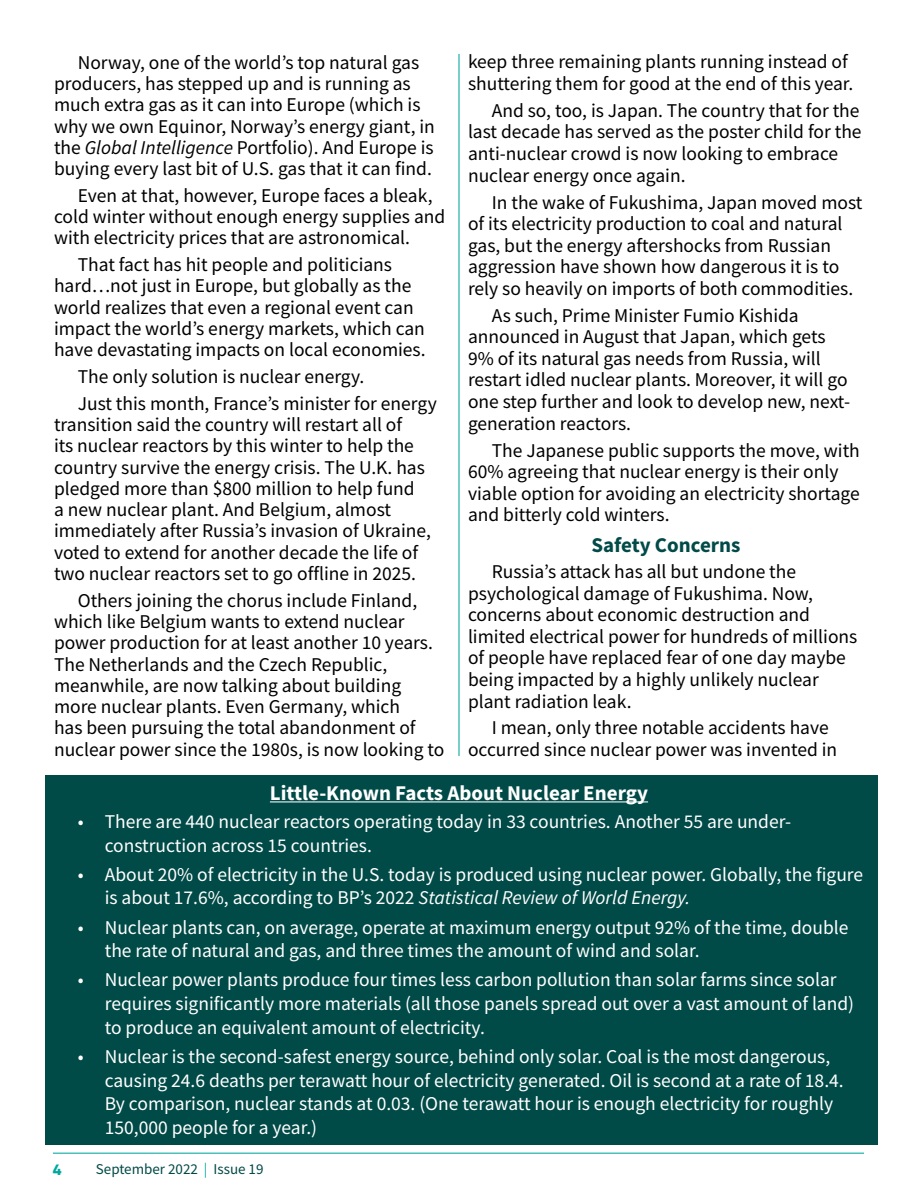
<style>
.page{position:relative;width:918px;height:1188px;background:#fff}
.page>*{position:absolute;margin:0;border:0;box-sizing:border-box;transform-origin:0 0}
.t1{font:700 21px "Source Sans Pro";color:#fff}
.t2{font:700 21px "Source Sans Pro";color:#004a47}
.t3{font:19.5px/21.3px "Source Sans Pro";color:#000}
.t4{font:19.5px/23.7px "Source Sans Pro";color:#fff}
.t5{font:15px "Source Sans Pro";color:#004a47}
.t6{font:800 15px "Gilroy";color:#00a89e}
.s1{font-style:italic}
.s2{color:#00a89e}
</style>
<div class="page">
<hr style="left:53px;top:1153px;width:811px;height:1px;background:#00a89e">
<div style="left:45px;top:775px;width:833px;height:370px;background:#004a47"></div>
<hr style="left:458px;top:54px;width:2px;height:702px;background:#00a89e">
<hr style="left:270px;top:801px;width:378px;height:1px;background:#fff">
<p class="t3" style="left:468px;top:51px;width:387px">keep three remaining plants running instead of shuttering them for good at the end of this year.</p>
<p class="t3" style="left:468px;top:100px;width:395px;text-indent:24px">And so, too, is Japan. The country that for the last decade has served as the poster child for the anti-nuclear crowd is now looking to embrace nuclear energy once again.</p>
<p class="t3" style="left:468px;top:191px;width:396px;text-indent:24px">In the wake of Fukushima, Japan moved most of its electricity production to coal and natural gas, but the energy aftershocks from Russian aggression have shown how dangerous it is to rely so heavily on imports of both commodities.</p>
<p class="t3" style="left:468px;top:304px;width:384px;text-indent:24px">As such, Prime Minister Fumio Kishida announced in August that Japan, which gets 9% of its natural gas needs from Russia, will restart idled nuclear plants. Moreover, it will go one step further and look to develop new, next&shy;generation reactors.</p>
<p class="t3" style="left:468px;top:439px;width:393px;text-indent:24px">The Japanese public supports the move, with 60% agreeing that nuclear energy is their only viable option for avoiding an electricity shortage and bitterly cold winters.</p>
<p class="t2" style="left:591px;top:531px;width:151px">Safety Concerns</p>
<p class="t3" style="left:468px;top:561px;width:391px;text-indent:24px">Russia’s attack has all but undone the psychological damage of Fukushima. Now, concerns about economic destruction and limited electrical power for hundreds of millions of people have replaced fear of one day maybe being impacted by a highly unlikely nuclear plant radiation leak.</p>
<p class="t3" style="left:468px;top:717px;width:371px;text-indent:24px">I mean, only three notable accidents have occurred since nuclear power was invented in</p>
<p class="t1" style="left:270px;top:779px;width:380px">Little-Known Facts About Nuclear Energy</p>
<p class="t4" style="left:105px;top:809px;width:688px;text-indent:-27px">• There are 440 nuclear reactors operating today in 33 countries. Another 55 are under&shy;construction across 15 countries.</p>
<p class="t4" style="left:105px;top:862px;width:760px;text-indent:-27px">• About 20% of electricity in the U.S. today is produced using nuclear power. Globally, the figure is about 17.6%, according to BP’s 2022 <span class="s1">Statistical Review of World Energy.</span></p>
<p class="t4" style="left:105px;top:915px;width:745px;text-indent:-27px">• Nuclear plants can, on average, operate at maximum energy output 92% of the time, double the rate of natural and gas, and three times the amount of wind and solar.</p>
<p class="t4" style="left:105px;top:968px;width:751px;text-indent:-27px">• Nuclear power plants produce four times less carbon pollution than solar farms since solar requires significantly more materials (all those panels spread out over a vast amount of land) to produce an equivalent amount of electricity.</p>
<p class="t4" style="left:105px;top:1044px;width:740px;text-indent:-27px">• Nuclear is the second-safest energy source, behind only solar. Coal is the most dangerous, causing 24.6 deaths per terawatt hour of electricity generated. Oil is second at a rate of 18.4.<br>By comparison, nuclear stands at 0.03. (One terawatt hour is enough electricity for roughly 150,000 people for a year.)</p>
<p class="t3" style="left:54px;top:51px;width:382px;text-indent:24px">Norway, one of the world’s top natural gas producers, has stepped up and is running as much extra gas as it can into Europe (which is why we own Equinor, Norway’s energy giant, in the <span class="s1">Global Intelligence</span> Portfolio). And Europe is buying every last bit of U.S. gas that it can find.</p>
<p class="t3" style="left:54px;top:185px;width:393px;text-indent:24px">Even at that, however, Europe faces a bleak, cold winter without enough energy supplies and with electricity prices that are astronomical.</p>
<p class="t3" style="left:54px;top:254px;width:373px;text-indent:24px">That fact has hit people and politicians hard…not just in Europe, but globally as the world realizes that even a regional event can impact the world’s energy markets, which can have devastating impacts on local economies.</p>
<p class="t3" style="left:78px;top:363px;width:361px;line-height:26.7px">The only solution is nuclear energy.<br>Just this month, France’s minister for energy</p>
<p class="t3" style="left:54px;top:414px;width:379px">transition said the country will restart all of<br>its nuclear reactors by this winter to help the country survive the energy crisis. The U.K. has pledged more than $800 million to help fund<br>a new nuclear plant. And Belgium, almost immediately after Russia’s invasion of Ukraine, voted to extend for another decade the life of two nuclear reactors set to go offline in 2025.</p>
<p class="t3" style="left:54px;top:589px;width:392px;text-indent:24px">Others joining the chorus include Finland, which like Belgium wants to extend nuclear power production for at least another 10 years.<br>The Netherlands and the Czech Republic, meanwhile, are now talking about building more nuclear plants. Even Germany, which<br>has been pursuing the total abandonment of nuclear power since the 1980s, is now looking to</p>
<p class="t6" style="left:53px;top:1160px;width:10px">4</p>
<p class="t5" style="left:96px;top:1159px;width:169px">September 2022 <span class="s2">|</span> Issue 19</p>
</div>
